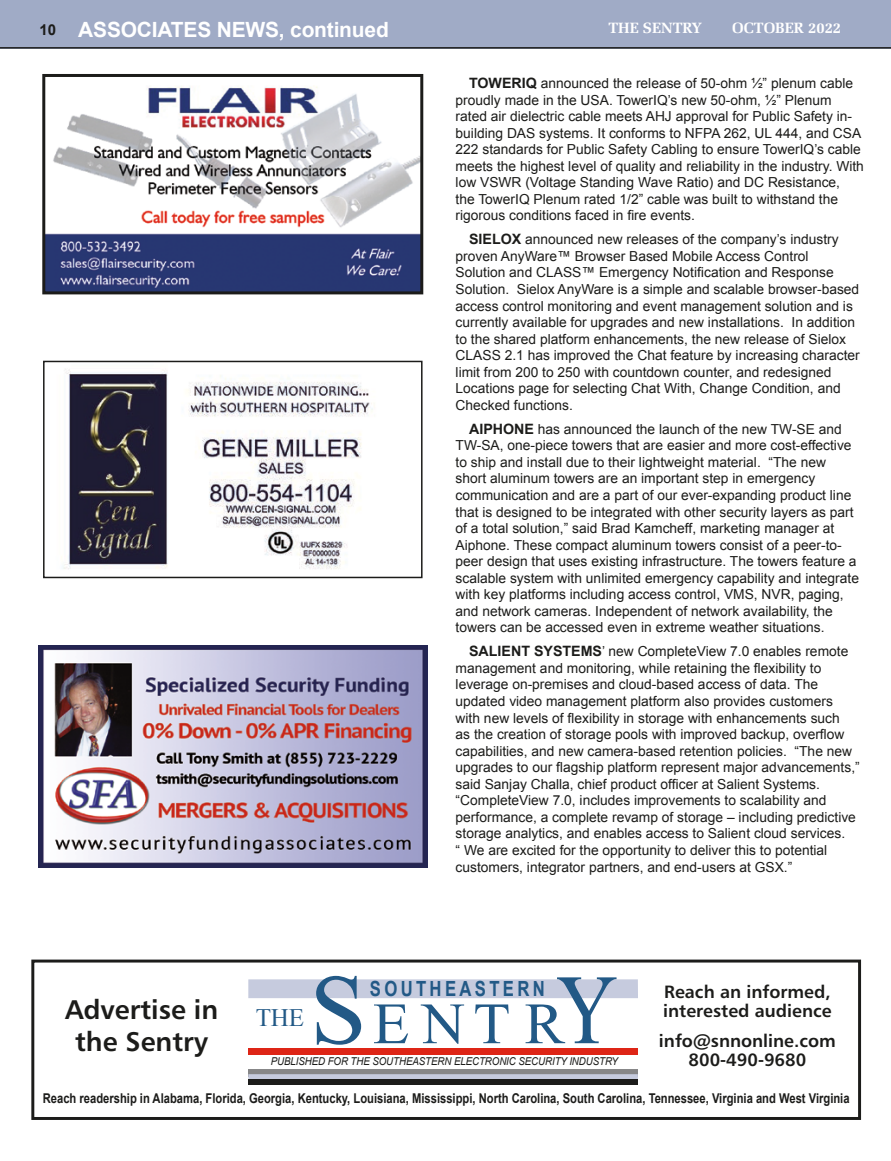
<style>
.page{position:relative;width:891px;height:1161px;background:#fff}
.page>*{position:absolute;margin:0;border:0;box-sizing:border-box;transform-origin:0 0}
.t1{font:58.5px "Times New Roman";color:#225986}
.t2{font:27px "Humanist 777 BT Bold B";color:#1c1c1a}
.t3{font:25.05px "Times New Roman";color:#225986}
.t4{font:700 21px "Arial";letter-spacing:-.01em;color:#fff}
.t5{font:700 20.85px "Arial";letter-spacing:.2em;color:#225986;scale:.8 1}
.t6{font:17.85px/19.4px "Humanist 777 BT Bold B";color:#1c1c1a}
.t7{font:700 15px "Zapf Elliptical 711 BT";color:#fff}
.t8{font:700 15px "Arial";color:#1c1c1a}
.t9{font:13.8px/16.5px "Arial";color:#1c1c1a}
.t10{font:700 13.5px "Arial";color:#1c1c1a;scale:.83 1}
.t11{font:italic 10.8px "Arial";letter-spacing:-.01em;color:#1c1c1a;scale:.9 1}
.s1{font-weight:700;font-size:14.25px}
.s2{font-size:99.45px}
</style>
<div class="page">
<div style="left:0;top:0;width:891px;height:49px;background:#a0abc6"></div>
<hr style="left:0;top:47px;width:891px;height:2px;background:#1c1c1a">
<img style="left:46px;top:86px;width:373px;height:204px">
<div style="left:42px;top:74px;width:381px;height:220px;border:3px solid #1c1c1a"></div>
<img style="left:38px;top:645px;width:390px;height:223px">
<img style="left:61px;top:369px;width:312px;height:200px">
<div style="left:43px;top:361px;width:380px;height:217px;border:2px solid #1c1c1a"></div>
<div style="left:248px;top:979px;width:390px;height:19px;background:#c6cbde"></div>
<div style="left:248px;top:1069px;width:390px;height:7px;background:#878788"></div>
<svg style="left:248px;top:1074px;width:390px;height:6px;background:#a7abba"></svg>
<div style="left:248px;top:1080px;width:390px;height:5px;background:#1c1c1a"></div>
<div style="left:248px;top:1048px;width:390px;height:7px;background:#de2516"></div>
<div style="left:31px;top:960px;width:830px;height:160px;border:3px solid #1c1c1a"></div>
<h3 class="t4" style="left:78px;top:16px;width:312px">ASSOCIATES NEWS, continued</h3>
<p class="t8" style="left:40px;top:20px;width:18px">10</p>
<p class="t7" style="left:608px;top:19px;width:95px">THE SENTRY</p>
<p class="t7" style="left:732px;top:19px;width:111px">OCTOBER 2022</p>
<p class="t9" style="left:456px;top:75px;width:410px;text-indent:14px"><span class="s1">TOWERIQ</span> announced the release of 50-ohm ½” plenum cable proudly made in the USA. TowerIQ’s new 50-ohm, ½” Plenum rated air dielectric cable meets AHJ approval for Public Safety in&shy;building DAS systems. It conforms to NFPA 262, UL 444, and CSA 222 standards for Public Safety Cabling to ensure TowerIQ’s cable meets the highest level of quality and reliability in the industry. With low VSWR (Voltage Standing Wave Ratio) and DC Resistance,<br>the TowerIQ Plenum rated 1/2” cable was built to withstand the rigorous conditions faced in fire events.</p>
<p class="t9" style="left:456px;top:231px;width:406px;text-indent:13px"><span class="s1">SIELOX</span> announced new releases of the company’s industry proven AnyWare™ Browser Based Mobile Access Control Solution and CLASS™ Emergency Notification and Response Solution. Sielox AnyWare is a simple and scalable browser-based access control monitoring and event management solution and is currently available for upgrades and new installations. In addition to the shared platform enhancements, the new release of Sielox CLASS 2.1 has improved the Chat feature by increasing character limit from 200 to 250 with countdown counter, and redesigned Locations page for selecting Chat With, Change Condition, and Checked functions.</p>
<p class="t9" style="left:456px;top:421px;width:405px;text-indent:14px"><span class="s1">AIPHONE</span> has announced the launch of the new TW-SE and TW-SA, one-piece towers that are easier and more cost-effective to ship and install due to their lightweight material. “The new short aluminum towers are an important step in emergency communication and are a part of our ever-expanding product line that is designed to be integrated with other security layers as part of a total solution,” said Brad Kamcheff, marketing manager at Aiphone. These compact aluminum towers consist of a peer-to&shy;peer design that uses existing infrastructure. The towers feature a scalable system with unlimited emergency capability and integrate with key platforms including access control, VMS, NVR, paging, and network cameras. Independent of network availability, the towers can be accessed even in extreme weather situations.</p>
<p class="t9" style="left:456px;top:643px;width:406px;text-indent:13px"><span class="s1">SALIENT SYSTEMS</span>’ new CompleteView 7.0 enables remote management and monitoring, while retaining the flexibility to leverage on-premises and cloud-based access of data. The updated video management platform also provides customers with new levels of flexibility in storage with enhancements such<br>as the creation of storage pools with improved backup, overflow capabilities, and new camera-based retention policies. “The new upgrades to our flagship platform represent major advancements,” said Sanjay Challa, chief product officer at Salient Systems. “CompleteView 7.0, includes improvements to scalability and performance, a complete revamp of storage – including predictive storage analytics, and enables access to Salient cloud services.<br>“ We are excited for the opportunity to deliver this to potential customers, integrator partners, and end-users at GSX.”</p>
<h1 class="t1" style="left:310px;top:984px;width:310px"><span class="s2">S</span>ENTR<span class="s2">Y</span></h1>
<h3 class="t5" style="left:370px;top:975px;width:220px">SOUTHEASTERN</h3>
<p class="t6" style="left:663px;top:981px;width:170px">Reach an informed, interested audience</p>
<p class="t6" style="left:659px;top:1031px;width:178px;text-align:center">info@snnonline.com<br>800-490-9680</p>
<p class="t10" style="left:43px;top:1090px;width:974px">Reach readership in Alabama, Florida, Georgia, Kentucky, Louisiana, Mississippi, North Carolina, South Carolina, Tennessee, Virginia and West Virginia</p>
<h2 class="t2" style="left:65px;top:992px;width:155px">Advertise in</h2>
<h3 class="t3" style="left:256px;top:1001px;width:50px">THE</h3>
<h2 class="t2" style="left:75px;top:1025px;width:135px">the Sentry</h2>
<p class="t11" style="left:271px;top:1055px;width:388px">PUBLISHED FOR THE SOUTHEASTERN ELECTRONIC SECURITY INDUSTRY</p>
</div>
